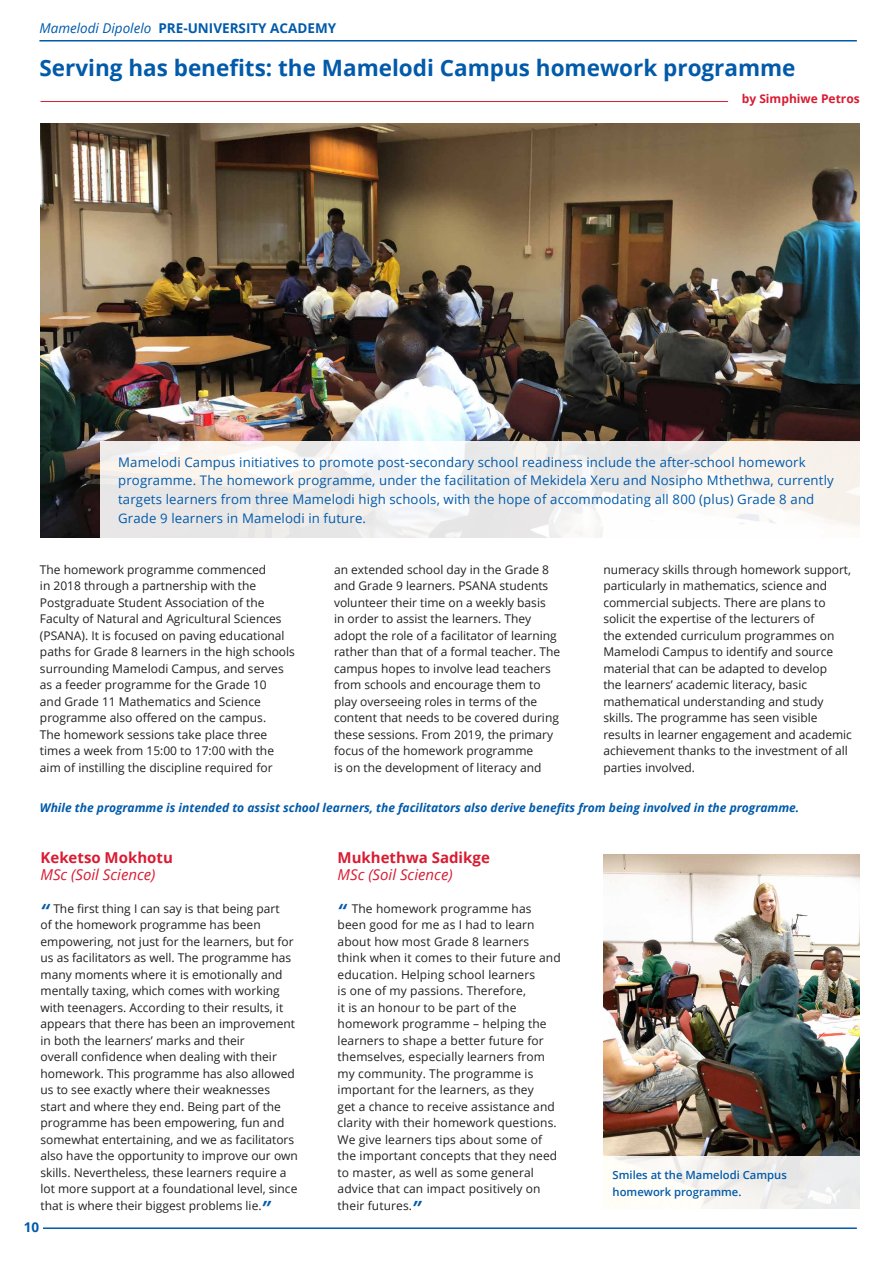
<style>
.page{position:relative;width:893px;height:1263px;background:#fff}
.page>*{position:absolute;margin:0;border:0;box-sizing:border-box;transform-origin:0 0}
.t1{font:700 22.5px "Open Sans";color:#015aaa}
.t2{font:italic 15px/16.5px "Open Sans";color:#d81c33}
.t3{font:700 15px "Open Sans";color:#d81c33}
.t4{font:700 13.5px "Open Sans";color:#015aaa}
.t5{font:13.2px/18.8px "Open Sans";letter-spacing:.01em;color:#015aaa}
.t6{font:12px/16.5px "Open Sans";color:#231f20}
.t7{font:italic 700 12px "Open Sans";color:#015aaa}
.t8{font:700 12px "Open Sans";color:#d81c33}
.t9{font:600 11.25px/16.5px "Open Sans";color:#015aaa}
.s1{font-weight:400;font-style:italic}
.s2{font-weight:700;font-style:normal}
.s3{font-weight:600;font-style:italic;font-size:21px;color:#015aaa}
</style>
<div class="page">
<hr style="left:43px;top:1227px;width:814px;height:2px;background:#015aaa">
<hr style="left:39px;top:40px;width:818px;height:2px;background:#015aaa">
<hr style="left:41px;top:101px;width:687px;height:1px;background:#d81c33">
<img style="left:603px;top:854px;width:256px;height:302px">
<img style="left:41px;top:123px;width:818px;height:415px">
<svg style="left:101px;top:442px;width:759px;height:96px"></svg>
<svg style="left:613px;top:1156px;width:247px;height:53px;fill:#f3f1ef"></svg>
<p class="t4" style="left:39px;top:18px;width:298px"><span class="s1">Mamelodi Dipolelo</span> PRE-UNIVERSITY ACADEMY</p>
<p class="t1" style="left:39px;top:52px;width:758px">Serving has benefits: the Mamelodi Campus homework programme</p>
<p class="t8" style="left:742px;top:90px;width:119px">by Simphiwe Petros</p>
<p class="t5" style="left:118px;top:452px;width:717px">Mamelodi Campus initiatives to promote post-secondary school readiness include the after-school homework programme. The homework programme, under the facilitation of Mekidela Xeru and Nosipho Mthethwa, currently targets learners from three Mamelodi high schools, with the hope of accommodating all 800 (plus) Grade 8 and Grade 9 learners in Mamelodi in future.</p>
<p class="t6" style="left:40px;top:561px;width:256px">The homework programme commenced<br>in 2018 through a partnership with the Postgraduate Student Association of the Faculty of Natural and Agricultural Sciences (PSANA). It is focused on paving educational paths for Grade 8 learners in the high schools surrounding Mamelodi Campus, and serves as a feeder programme for the Grade 10<br>and Grade 11 Mathematics and Science programme also offered on the campus.<br>The homework sessions take place three times a week from 15:00 to 17:00 with the aim of instilling the discipline required for</p>
<p class="t6" style="left:334px;top:561px;width:228px">an extended school day in the Grade 8 and Grade 9 learners. PSANA students volunteer their time on a weekly basis<br>in order to assist the learners. They adopt the role of a facilitator of learning rather than that of a formal teacher. The campus hopes to involve lead teachers from schools and encourage them to play overseeing roles in terms of the content that needs to be covered during these sessions. From 2019, the primary focus of the homework programme<br>is on the development of literacy and</p>
<p class="t6" style="left:603px;top:561px;width:250px">numeracy skills through homework support, particularly in mathematics, science and commercial subjects. There are plans to solicit the expertise of the lecturers of<br>the extended curriculum programmes on Mamelodi Campus to identify and source material that can be adapted to develop<br>the learners’ academic literacy, basic mathematical understanding and study skills. The programme has seen visible results in learner engagement and academic achievement thanks to the investment of all parties involved.</p>
<p class="t7" style="left:40px;top:799px;width:761px">While the programme is intended to assist school learners, the facilitators also derive benefits from being involved in the programme.</p>
<p class="t2" style="left:41px;top:849px;width:134px"><span class="s2">Keketso Mokhotu<br></span>MSc (Soil Science)</p>
<p class="t6" style="left:41px;top:900px;width:259px"><span class="s3">“</span> The first thing I can say is that being part<br>of the homework programme has been empowering, not just for the learners, but for us as facilitators as well. The programme has many moments where it is emotionally and mentally taxing, which comes with working with teenagers. According to their results, it appears that there has been an improvement in both the learners’ marks and their<br>overall confidence when dealing with their homework. This programme has also allowed us to see exactly where their weaknesses start and where they end. Being part of the programme has been empowering, fun and somewhat entertaining, and we as facilitators also have the opportunity to improve our own skills. Nevertheless, these learners require a lot more support at a foundational level, since that is where their biggest problems lie.<span class="s3">”</span></p>
<p class="t4" style="left:24px;top:1217px;width:17px">10</p>
<p class="t3" style="left:338px;top:847px;width:154px">Mukhethwa Sadikge</p>
<p class="t2" style="left:338px;top:865px;width:117px">MSc (Soil Science)</p>
<p class="t6" style="left:338px;top:900px;width:225px"><span class="s3">“</span> The homework programme has been good for me as I had to learn about how most Grade 8 learners think when it comes to their future and education. Helping school learners<br>is one of my passions. Therefore,<br>it is an honour to be part of the homework programme – helping the learners to shape a better future for themselves, especially learners from my community. The programme is important for the learners, as they<br>get a chance to receive assistance and clarity with their homework questions.<br>We give learners tips about some of the important concepts that they need to master, as well as some general advice that can impact positively on their futures.<span class="s3">”</span></p>
<p class="t9" style="left:613px;top:1166px;width:176px">Smiles at the Mamelodi Campus homework programme.</p>
</div>
